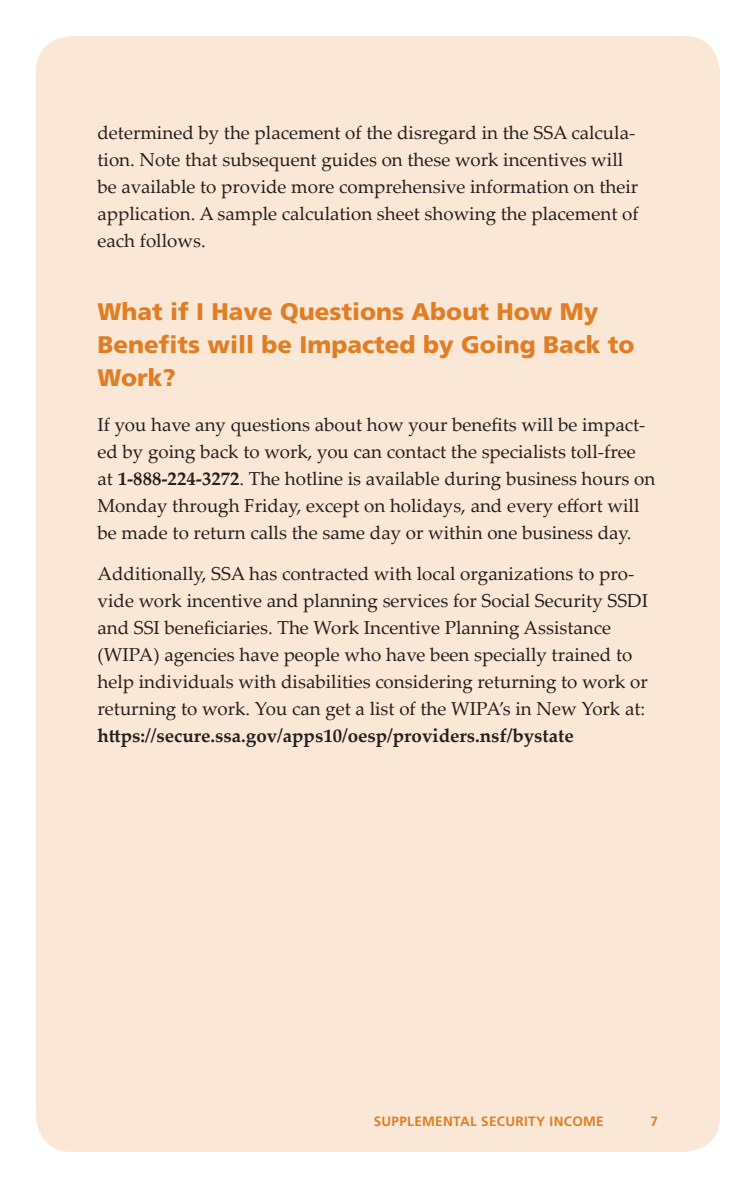
<style>
.page{position:relative;width:756px;height:1188px;background:#fff}
.page>*{position:absolute;margin:0;border:0;box-sizing:border-box;transform-origin:0 0}
.Heading_4{font:900 24px/33px "Frutiger";color:#e07e26}
.t1{font:18.75px/27px "Palatino Linotype";color:#231f20}
.t2{font:700 13.5px "Frutiger";letter-spacing:.025em;color:#e07e26}
.s1{font-weight:700}
</style>
<div class="page">
<div style="left:36px;top:36px;width:684px;height:1116px;background:#fae7d5;border-radius:36px"></div>
<p class="t1" style="left:98px;top:118px;width:543px">determined by the placement of the disregard in the SSA calcula&shy;tion. Note that subsequent guides on these work incentives will be available to provide more comprehensive information on their application. A sample calculation sheet showing the placement of each follows.</p>
<p class="Heading_4" style="left:98px;top:295px;width:539px">What if I Have Questions About How My<br>Benefits will be Impacted by Going Back to<br>Work?</p>
<p class="t1" style="left:98px;top:411px;width:559px">If you have any questions about how your benefits will be impact&shy;ed by going back to work, you can contact the specialists toll-free at <span class="s1">1-888-224-3272</span>. The hotline is available during business hours on Monday through Friday, except on holidays, and every effort will be made to return calls the same day or within one business day.</p>
<p class="t1" style="left:98px;top:559px;width:552px">Additionally, SSA has contracted with local organizations to pro&shy;vide work incentive and planning services for Social Security SSDI and SSI beneficiaries. The Work Incentive Planning Assistance (WIPA) agencies have people who have been specially trained to help individuals with disabilities considering returning to work or returning to work. You can get a list of the WIPA’s in New York at: <span class="s1">https://secure.ssa.gov/apps10/oesp/providers.nsf/bystate</span></p>
<p class="t2" style="left:374px;top:1114px;width:232px">SUPPLEMENTAL SECURITY INCOME</p>
<p class="t2" style="left:651px;top:1114px;width:9px">67</p>
</div>
